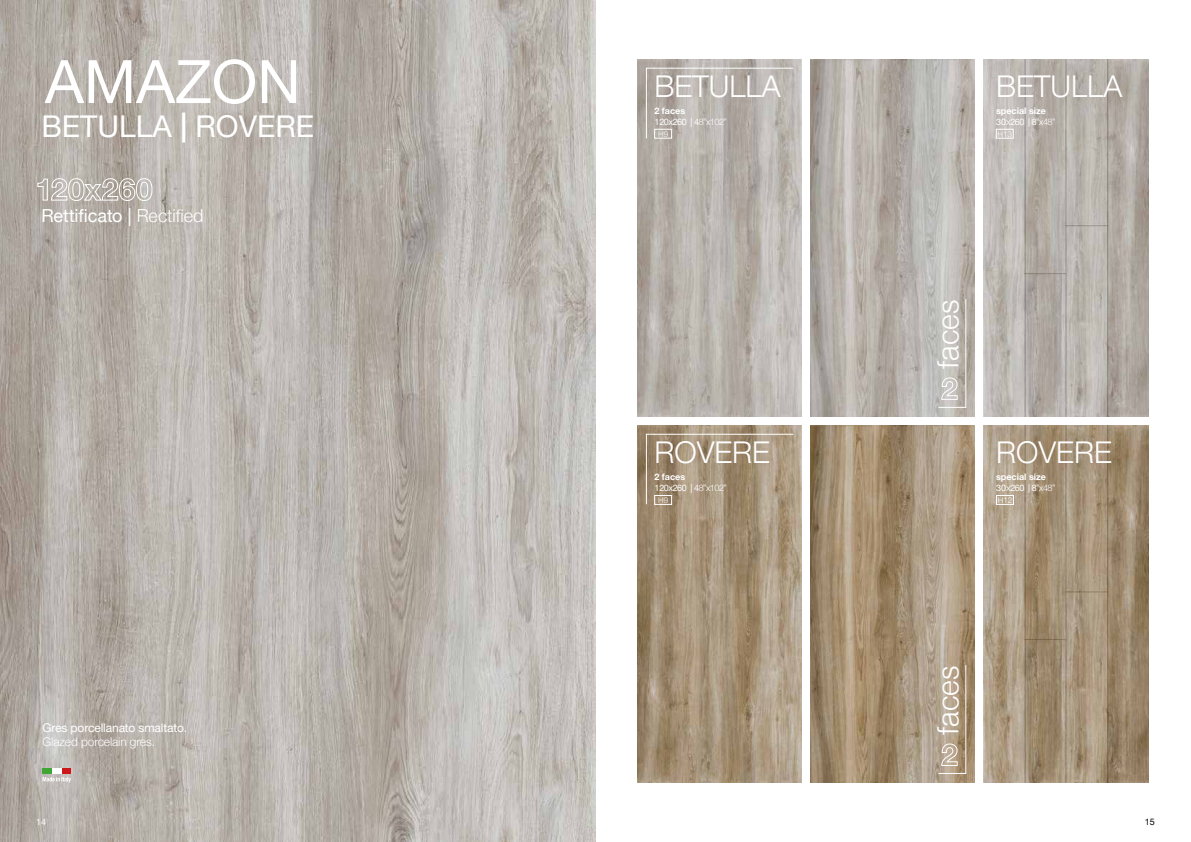
<style>
.page{position:relative;width:1191px;height:842px;background:#fff}
.page>*{position:absolute;margin:0;border:0;box-sizing:border-box;transform-origin:0 0}
.t1{font:60px "Helvetica Neue";color:#fff}
.t2{font:300 30px "Helvetica Neue";color:#fff}
.t3{font:30px "Helvetica Neue";color:#fff}
.t4{font:18px "Helvetica Neue";letter-spacing:-.005em;color:#fff}
.t5{font:12px "Helvetica Neue";letter-spacing:-.01em;color:#fff}
.t6{font:300 12px "Helvetica Neue";letter-spacing:-.01em;color:#fff}
.t7{font:700 9px/10.8px "Helvetica Neue";color:#fff}
.t8{font:9px/10.8px "Helvetica Neue";letter-spacing:-.05em;color:#fff}
.t9{font:9px "Helvetica Neue";color:#000}
.t10{font:300 8px "Helvetica Neue";color:#fff}
.s1{font-weight:700}
.s2{font-weight:300}
.s3{font-weight:400}
</style>
<div class="page">
<img style="left:0;top:0;width:595px;height:842px">
<svg style="left:37px;top:178px;width:116px;height:24px"></svg>
<div style="left:43px;top:768px;width:9px;height:5px;background:#3fa535"></div>
<div style="left:61px;top:768px;width:10px;height:5px;background:#cd171a"></div>
<div style="left:52px;top:768px;width:9px;height:5px;background:#fff"></div>
<svg style="left:43px;top:777px;width:28px;height:5px"></svg>
<img style="left:637px;top:425px;width:165px;height:357px">
<img style="left:983px;top:425px;width:165px;height:357px">
<img style="left:810px;top:425px;width:164px;height:357px">
<img style="left:637px;top:59px;width:165px;height:357px">
<img style="left:983px;top:59px;width:165px;height:357px">
<img style="left:810px;top:59px;width:164px;height:357px">
<svg style="left:937px;top:298px;width:29px;height:110px"></svg>
<svg style="left:937px;top:664px;width:29px;height:110px"></svg>
<svg style="left:645px;top:67px;width:149px;height:72px"></svg>
<svg style="left:645px;top:433px;width:149px;height:72px"></svg>
<div style="left:654px;top:129px;width:17px;height:9px;border:1px solid #fff"></div>
<div style="left:996px;top:129px;width:17px;height:9px;border:1px solid #fff"></div>
<div style="left:654px;top:495px;width:17px;height:9px;border:1px solid #fff"></div>
<div style="left:996px;top:495px;width:17px;height:9px;border:1px solid #fff"></div>
<h1 class="t1" style="left:45px;top:46px;width:257px">AMAZON</h1>
<h2 class="t3" style="left:41px;top:108px;width:274px">BETULLA <span class="s1">|</span> ROVERE</h2>
<h3 class="t4" style="left:41px;top:205px;width:163px">Rettificato | <span class="s2">Rectified</span></h3>
<h3 class="t5" style="left:43px;top:720px;width:146px">Gres porcellanato smaltato.</h3>
<h3 class="t6" style="left:43px;top:734px;width:114px">Glazed porcelain gres.</h3>
<h2 class="t2" style="left:654px;top:68px;width:128px">BETULLA</h2>
<p class="t8" style="left:654px;top:105px;width:74px"><span class="s1">2 faces<br></span>120x260 | 4<span class="s2">8”x102”</span></p>
<h2 class="t2" style="left:996px;top:68px;width:128px">BETULLA</h2>
<p class="t7" style="left:996px;top:105px;width:61px">special size<br><span class="s3">30x260 | 8</span><span class="s2">”x48”</span></p>
<p class="t10" style="left:658px;top:129px;width:12px">H9</p>
<p class="t10" style="left:997px;top:129px;width:16px">H13</p>
<h2 class="t2" style="left:654px;top:434px;width:117px">ROVERE</h2>
<p class="t8" style="left:654px;top:471px;width:74px"><span class="s1">2 faces<br></span>120x260 | 4<span class="s2">8”x102”</span></p>
<h2 class="t2" style="left:929px;top:369px;width:70px;rotate:-90deg">faces</h2>
<h2 class="t2" style="left:996px;top:434px;width:117px">ROVERE</h2>
<p class="t7" style="left:996px;top:471px;width:61px">special size<br><span class="s3">30x260 | 8</span><span class="s2">”x48”</span></p>
<p class="t10" style="left:658px;top:496px;width:12px">H9</p>
<p class="t10" style="left:997px;top:496px;width:16px">H12</p>
<h2 class="t2" style="left:929px;top:735px;width:70px;rotate:-90deg">faces</h2>
<p class="t8" style="left:36px;top:816px;width:12px">14</p>
<p class="t9" style="left:1145px;top:816px;width:12px">15</p>
</div>
